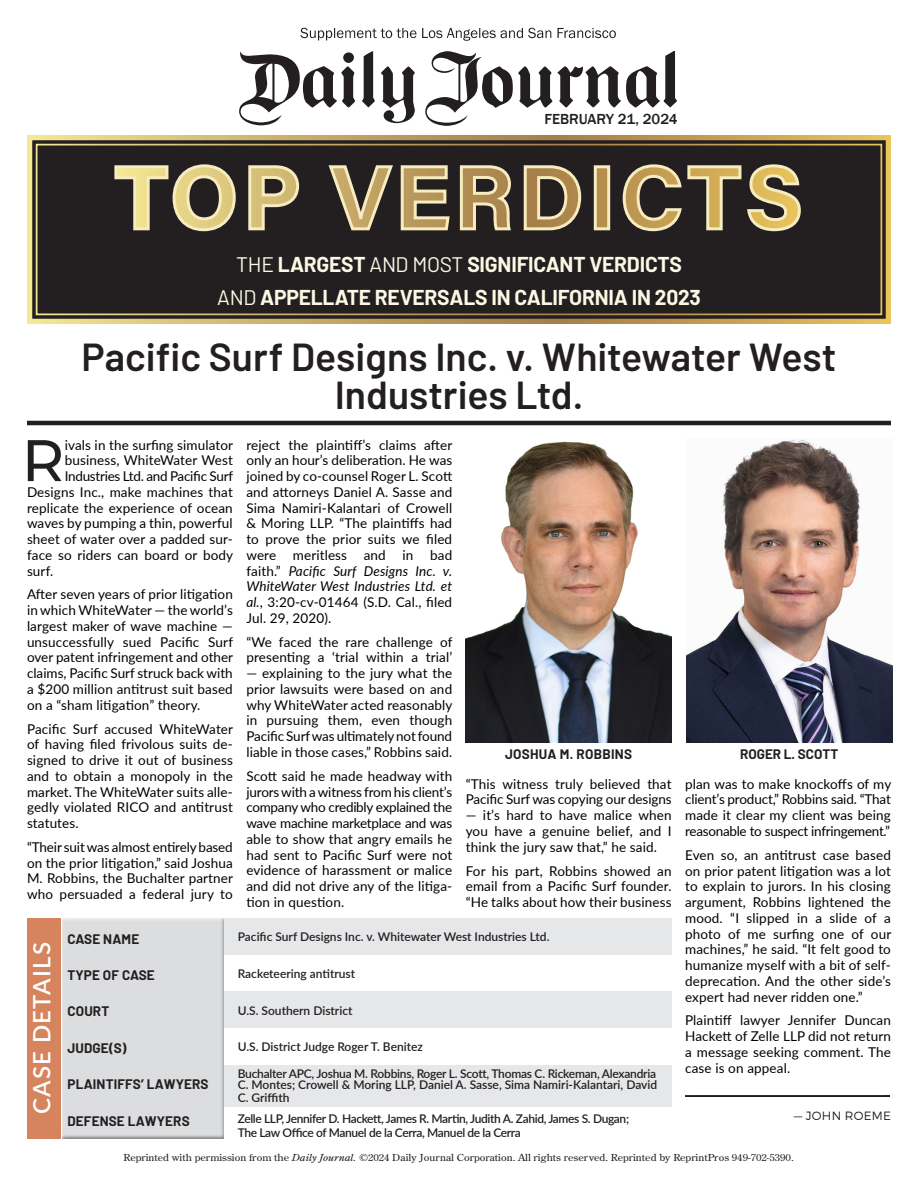
<style>
.page{position:relative;width:918px;height:1188px;background:#fff}
.page>*{position:absolute;margin:0;border:0;box-sizing:border-box;transform-origin:0 0}
.Drop_Cap{font:500 58.5px "Montserrat";color:#231f20}
.CASE_NAME{font:600 39px/37.5px "Barlow";color:#231f20;text-align:center}
.t1{font:600 24px "Lato";letter-spacing:.05em;color:#fff}
.SUBHEADING_COVER{font:700 21px "Barlow";letter-spacing:-.01em;color:#fbf8e4}
.t2{font:500 15px "Franklin Gothic";color:#231f20}
.Drop_Cap-2{font:13.5px/15.8px "Lato";letter-spacing:.01em;color:#000;text-align:justify}
.t3{font:700 13.5px "Barlow";letter-spacing:.01em;color:#231f20}
.Drop_Cap-3{font:13.5px "Lato";letter-spacing:-.02em;color:#000}
.t4{font:600 12px/10.5px "Lato";letter-spacing:-.01em;color:#231f20}
.t5{font:600 12px/13.5px "Lato";letter-spacing:-.03em;color:#231f20}
.Drop_Cap-4{font:300 12px "Montserrat";letter-spacing:.02em;color:#231f20}
.t6{font:9.6px "Century Old Style Std";color:#231f20;scale:1.12 1}
.s1{font-weight:400}
.s2{font-style:italic}
</style>
<div class="page">
<svg style="left:27px;top:135px;width:864px;height:189px;background:#373028"></svg>
<svg style="left:113px;top:163px;width:689px;height:70px;background:#796c50"></svg>
<svg style="left:300px;top:28px;width:316px;height:13px"></svg>
<svg style="left:362px;top:51px;width:13px;height:57px"></svg>
<svg style="left:239px;top:51px;width:116px;height:74px"></svg>
<svg style="left:381px;top:66px;width:34px;height:57px"></svg>
<svg style="left:425px;top:51px;width:252px;height:75px"></svg>
<div style="left:684px;top:1093px;width:207px;height:5px;background:#231f20;opacity:.75"></div>
<img style="left:466px;top:441px;width:206px;height:301px">
<img style="left:686px;top:439px;width:206px;height:303px">
<hr style="left:27px;top:421px;width:864px;height:4px;background:#231f20">
<div style="left:223px;top:1065px;width:449px;height:42px;background:#e6e7e9"></div>
<div style="left:223px;top:918px;width:449px;height:37px;background:#e6e7e9"></div>
<div style="left:223px;top:992px;width:449px;height:36px;background:#e6e7e9"></div>
<div style="left:58px;top:915px;width:168px;height:226px;background:#dcdddf"></div>
<div style="left:27px;top:918px;width:34px;height:220px;background:#d6845e"></div>
<p class="t2" style="left:545px;top:110px;width:135px">FEBRUARY 21, 2024</p>
<p class="SUBHEADING_COVER" style="left:236px;top:249px;width:447px"><span class="s1">THE</span> LARGEST <span class="s1">AND MOST</span> SIGNIFICANT VERDICTS</p>
<p class="SUBHEADING_COVER" style="left:217px;top:282px;width:485px"><span class="s1">AND</span> APPELLATE REVERSALS IN CALIFORNIA IN 2023</p>
<p class="CASE_NAME" style="left:82px;top:335px;width:756px">Pacific Surf Designs Inc. v. Whitewater West<br>Industries Ltd.</p>
<p class="Drop_Cap-2" style="left:246px;top:436px;width:208px">reject the plaintiff’s claims after only an hour’s deliberation. He was joined by co-counsel Roger L. Scott and attorneys Daniel A. Sasse and Sima Namiri-Kalantari of Crowell &amp; Moring LLP. “The plaintiffs had to prove the prior suits we filed were meritless and in bad faith.” <span class="s2">Pacific Surf Designs Inc. v.<br>WhiteWater West Industries Ltd. et al.</span>, 3:20-cv-01464 (S.D. Cal., filed Jul. 29, 2020).</p>
<p class="Drop_Cap-2" style="left:246px;top:633px;width:208px">“We faced the rare challenge of presenting a ‘trial within a trial’</p>
<p class="Drop_Cap-2" style="left:246px;top:665px;width:208px">— explaining to the jury what the prior lawsuits were based on and why WhiteWater acted reasonably in pursuing them, even though Pacific Surf was ultimately not found liable in those cases,” Robbins said.</p>
<p class="Drop_Cap-2" style="left:246px;top:767px;width:207px">Scott said he made headway with jurors with a witness from his client’s company who credibly explained the wave machine marketplace and was able to show that angry emails he had sent to Pacific Surf were not evidence of harassment or malice and did not drive any of the litiga&shy;tion in question.</p>
<p class="Drop_Cap-2" style="left:466px;top:775px;width:207px">“This witness truly believed that<br>Pacific Surf was copying our designs</p>
<p class="Drop_Cap" style="left:22px;top:420px;width:44px">R</p>
<p class="Drop_Cap-2" style="left:65px;top:436px;width:170px">ivals in the surfing simulator</p>
<p class="Drop_Cap-2" style="left:65px;top:452px;width:170px">business, WhiteWater West</p>
<p class="Drop_Cap-3" style="left:65px;top:467px;width:170px">Industries Ltd. and Pacific Surf</p>
<p class="Drop_Cap-2" style="left:27px;top:484px;width:207px">Designs Inc., make machines that</p>
<p class="Drop_Cap-2" style="left:27px;top:499px;width:207px">replicate the experience of ocean</p>
<p class="Drop_Cap-2" style="left:27px;top:515px;width:207px">waves by pumping a thin, powerful</p>
<p class="Drop_Cap-2" style="left:27px;top:531px;width:207px">sheet of water over a padded sur-</p>
<p class="Drop_Cap-2" style="left:27px;top:547px;width:208px">face so riders can board or body</p>
<p class="Drop_Cap-2" style="left:27px;top:562px;width:28px">surf.</p>
<p class="Drop_Cap-2" style="left:27px;top:586px;width:208px">After seven years of prior litigation in which WhiteWater — the world’s largest maker of wave machine — unsuccessfully sued Pacific Surf over patent infringement and other claims, Pacific Surf struck back with a $200 million antitrust suit based on a “sham litigation” theory.</p>
<p class="Drop_Cap-2" style="left:27px;top:720px;width:208px">Pacific Surf accused WhiteWater of having filed frivolous suits de&shy;signed to drive it out of business and to obtain a monopoly in the market. The WhiteWater suits alle&shy;gedly violated RICO and antitrust statutes.</p>
<p class="Drop_Cap-2" style="left:27px;top:839px;width:208px">“Their suit was almost entirely based on the prior litigation,” said Joshua M. Robbins, the Buchalter partner who persuaded a federal jury to</p>
<p class="t3" style="left:505px;top:745px;width:128px">JOSHUA M. ROBBINS</p>
<p class="t3" style="left:740px;top:745px;width:100px">ROGER L. SCOTT</p>
<p class="Drop_Cap-2" style="left:685px;top:775px;width:208px">plan was to make knockoffs of my client’s product,” Robbins said. “That made it clear my client was being reasonable to suspect infringement.”</p>
<p class="Drop_Cap-2" style="left:685px;top:846px;width:208px">Even so, an antitrust case based on prior patent litigation was a lot to explain to jurors. In his closing argument, Robbins lightened the mood. “I slipped in a slide of a photo of me surfing one of our machines,” he said. “It felt good to humanize myself with a bit of self&shy;deprecation. And the other side’s expert had never ridden one.”</p>
<p class="Drop_Cap-2" style="left:685px;top:1012px;width:207px">Plaintiff lawyer Jennifer Duncan Hackett of Zelle LLP did not return a message seeking comment. The case is on appeal.</p>
<p class="Drop_Cap-4" style="left:794px;top:1109px;width:99px">— JOHN ROEME</p>
<p class="Drop_Cap-2" style="left:466px;top:807px;width:207px">— it’s hard to have malice when you have a genuine belief, and I think the jury saw that,” he said.</p>
<p class="Drop_Cap-2" style="left:466px;top:862px;width:207px">For his part, Robbins showed an email from a Pacific Surf founder. “He talks about how their business</p>
<p class="t4" style="left:238px;top:931px;width:313px">Pacific Surf Designs Inc. v. Whitewater West Industries Ltd.</p>
<p class="t4" style="left:238px;top:968px;width:119px">Racketeering antitrust</p>
<p class="t4" style="left:238px;top:1005px;width:116px">U.S. Southern District</p>
<p class="t4" style="left:238px;top:1041px;width:187px">U.S. District Judge Roger T. Benitez</p>
<p class="t4" style="left:238px;top:1068px;width:421px">Buchalter APC, Joshua M. Robbins, Roger L. Scott, Thomas C. Rickeman, Alexandria<br>C. Montes; Crowell &amp; Moring LLP, Daniel A. Sasse, Sima Namiri-Kalantari, David</p>
<p class="t4" style="left:238px;top:1092px;width:53px">C. Griffith</p>
<p class="t5" style="left:238px;top:1112px;width:393px">Zelle LLP, Jennifer D. Hackett, James R. Martin, Judith A. Zahid, James S. Dugan;<br>The Law Office of Manuel de la Cerra, Manuel de la Cerra</p>
<p class="t3" style="left:68px;top:929px;width:73px">CASE NAME</p>
<p class="t3" style="left:68px;top:965px;width:89px">TYPE OF CASE</p>
<p class="t3" style="left:68px;top:1002px;width:43px">COURT</p>
<p class="t3" style="left:68px;top:1038px;width:61px">JUDGE(S)</p>
<p class="t3" style="left:68px;top:1074px;width:143px">PLAINTIFFS’ LAWYERS</p>
<p class="t3" style="left:68px;top:1111px;width:124px">DEFENSE LAWYERS</p>
<p class="t1" style="left:24px;top:1114px;width:173px;rotate:-90deg">CASE DETAILS</p>
<p class="t6" style="left:124px;top:1151px;width:600px">Reprinted with permission from the <span class="s2">Daily Journal.</span> ©2024 Daily Journal Corporation. All rights reserved. Reprinted by ReprintPros 949-702-5390.</p>
</div>
